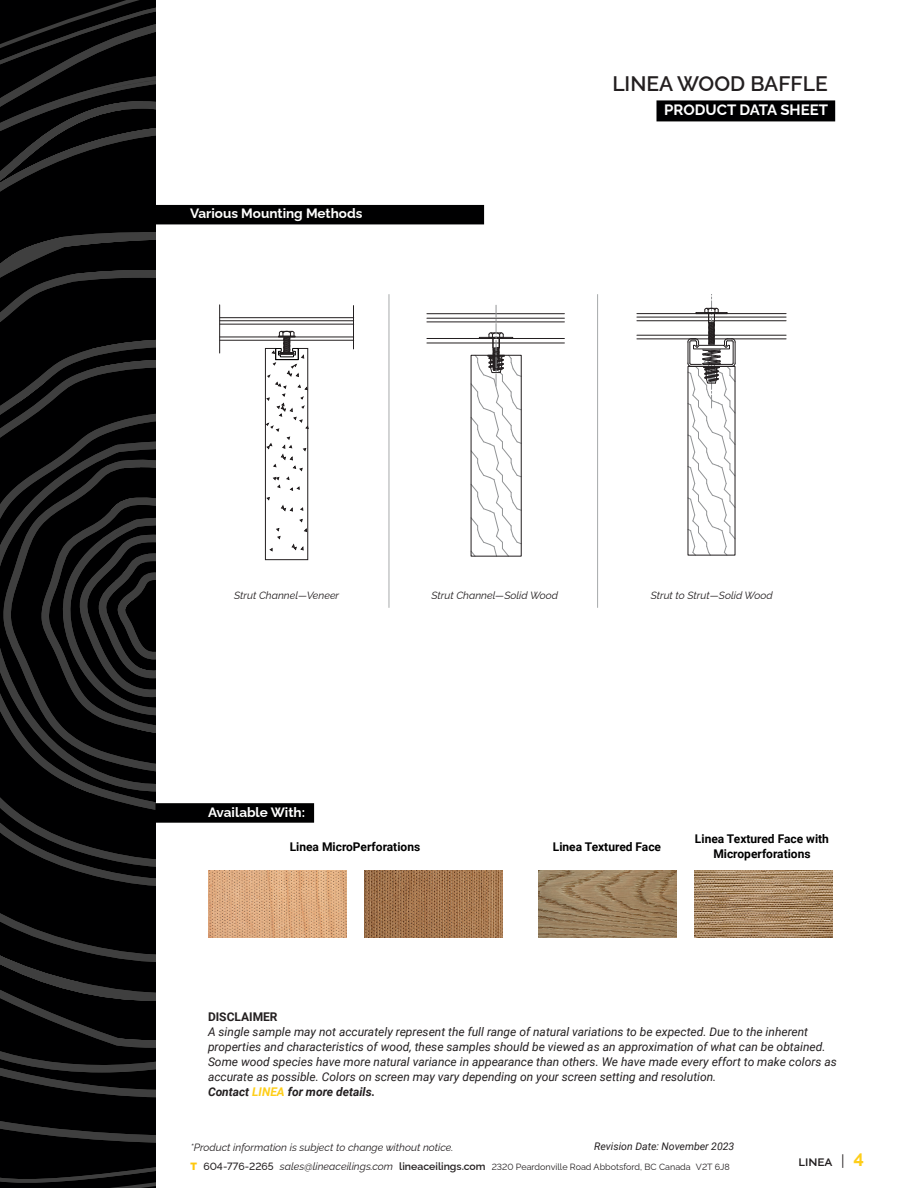
<style>
.page{position:relative;width:918px;height:1188px;background:#fff}
.page>*{position:absolute;margin:0;border:0;box-sizing:border-box;transform-origin:0 0}
.t1{font:600 21px "Raleway";color:#231f20}
.t2{font:700 15px "Raleway";color:#fff}
.t3{font:700 13.5px "Raleway";color:#fff}
.t4{font:600 13.5px "Raleway";color:#231f20}
.t5{font:italic 12px/15px "Roboto";color:#231f20}
.t6{font:700 12px/15px "Roboto";color:#000001;text-align:center}
.t7{font:700 12px "Roboto";color:#231f20}
.t8{font:italic 10.5px "Raleway";color:#231f20}
.t9{font:italic 10.5px "Roboto";color:#231f20}
.t10{font:9px "Raleway";color:#231f20}
.s1{font-weight:700}
.s2{font-weight:700;color:#fece19}
.s3{font-weight:900;font-size:10.5px;color:#fec70c}
.s4{font-weight:500;font-size:10.5px}
.s5{font-style:italic;font-size:10.5px}
.s6{font-weight:600;font-size:10.5px}
.s7{font-weight:400;font-size:15px}
.s8{font-weight:700;font-size:18px;color:#fece19}
</style>
<div class="page">
<svg style="left:0;top:0;width:156px;height:67px;background:#0b0b0c"></svg>
<svg style="left:0;top:67px;width:156px;height:32px;background:#0e0e0f"></svg>
<svg style="left:0;top:99px;width:156px;height:169px;background:#0c0c0d"></svg>
<svg style="left:0;top:268px;width:156px;height:69px;background:#080809"></svg>
<div style="left:0;top:337px;width:88px;height:21px;background:#000001"></div>
<svg style="left:88px;top:337px;width:68px;height:21px"></svg>
<svg style="left:0;top:358px;width:156px;height:830px;background:#0c0c0c"></svg>
<svg style="left:0;top:409px;width:156px;height:407px;background:#0b0b0c"></svg>
<svg style="left:0;top:436px;width:156px;height:357px;background:#0f0f10"></svg>
<svg style="left:3px;top:458px;width:153px;height:316px;background:#131314"></svg>
<svg style="left:41px;top:496px;width:115px;height:241px;background:#161616"></svg>
<div style="left:138px;top:205px;width:346px;height:19px;background:#000001"></div>
<hr style="left:353px;top:306px;width:1px;height:43px;background:#231f20">
<hr style="left:219px;top:305px;width:1px;height:48px;background:#231f20">
<hr style="left:220px;top:324px;width:134px;height:1px;background:#231f20">
<hr style="left:220px;top:321px;width:134px;height:1px;background:#231f20">
<hr style="left:220px;top:337px;width:134px;height:1px;background:#231f20">
<hr style="left:220px;top:340px;width:134px;height:1px;background:#231f20">
<hr style="left:220px;top:317px;width:134px;height:1px;background:#231f20">
<svg style="left:265px;top:331px;width:44px;height:229px"></svg>
<div style="left:471px;top:355px;width:51px;height:202px;border:1px solid #231f20"></div>
<hr style="left:427px;top:322px;width:137px;height:1px;background:#231f20">
<hr style="left:427px;top:318px;width:137px;height:1px;background:#231f20">
<hr style="left:427px;top:338px;width:137px;height:1px;background:#231f20">
<hr style="left:427px;top:343px;width:137px;height:1px;background:#231f20">
<hr style="left:427px;top:313px;width:137px;height:1px;background:#231f20">
<svg style="left:471px;top:305px;width:50px;height:251px"></svg>
<hr style="left:637px;top:313px;width:149px;height:1px;background:#231f20">
<hr style="left:637px;top:339px;width:149px;height:1px;background:#231f20">
<hr style="left:637px;top:335px;width:149px;height:1px;background:#231f20">
<hr style="left:637px;top:317px;width:149px;height:1px;background:#231f20">
<hr style="left:637px;top:320px;width:149px;height:1px;background:#231f20">
<svg style="left:688px;top:294px;width:48px;height:261px"></svg>
<hr style="left:597px;top:294px;width:1px;height:314px;background:#a7aaab">
<hr style="left:389px;top:294px;width:1px;height:314px;background:#a7aaab">
<div style="left:156px;top:803px;width:158px;height:20px;background:#000001"></div>
<img style="left:538px;top:871px;width:138px;height:67px">
<img style="left:694px;top:871px;width:138px;height:67px">
<img style="left:364px;top:871px;width:138px;height:67px">
<img style="left:208px;top:871px;width:138px;height:67px">
<div style="left:657px;top:100px;width:178px;height:21px;background:#000001"></div>
<p class="t3" style="left:190px;top:203px;width:174px">Various Mounting Methods</p>
<h1 class="t1" style="left:612px;top:68px;width:217px">LINEA WOOD BAFFLE</h1>
<p class="t2" style="left:664px;top:99px;width:165px">PRODUCT DATA SHEET</p>
<p class="t8" style="left:234px;top:587px;width:107px">Strut Channel—Veneer</p>
<p class="t8" style="left:431px;top:587px;width:128px">Strut Channel—Solid Wood</p>
<p class="t8" style="left:651px;top:587px;width:124px">Strut to Strut—Solid Wood</p>
<p class="t3" style="left:208px;top:801px;width:99px">Available With:</p>
<p class="t6" style="left:290px;top:838px;width:132px">Linea MicroPerforations</p>
<p class="t6" style="left:553px;top:838px;width:110px">Linea Textured Face</p>
<p class="t6" style="left:695px;top:831px;width:136px">Linea Textured Face with<br>Microperforations</p>
<p class="t7" style="left:208px;top:1009px;width:71px">DISCLAIMER</p>
<p class="t5" style="left:208px;top:1024px;width:630px">A single sample may not accurately represent the full range of natural variations to be expected. Due to the inherent properties and characteristics of wood, these samples should be viewed as an approximation of what can be obtained.<br>Some wood species have more natural variance in appearance than others. We have made every effort to make colors as accurate as possible. Colors on screen may vary depending on your screen setting and resolution.<br><span class="s1">Contact</span> <span class="s2">LINEA</span> <span class="s1">for more details.</span></p>
<p class="t9" style="left:594px;top:1139px;width:142px">Revision Date: November 2023</p>
<p class="t8" style="left:190px;top:1139px;width:265px">*Product information is subject to change without notice.</p>
<p class="t10" style="left:190px;top:1160px;width:541px"><span class="s3">T</span> <span class="s4">604-776-2265</span> <span class="s5">sales@lineaceilings.com</span> <span class="s6">lineaceilings.com</span> 2320 Peardonville Road Abbotsford, BC Canada V2T 6J8</p>
<p class="t4" style="left:798px;top:1151px;width:67px">linea <span class="s7">|</span> <span class="s8">4</span></p>
</div>
